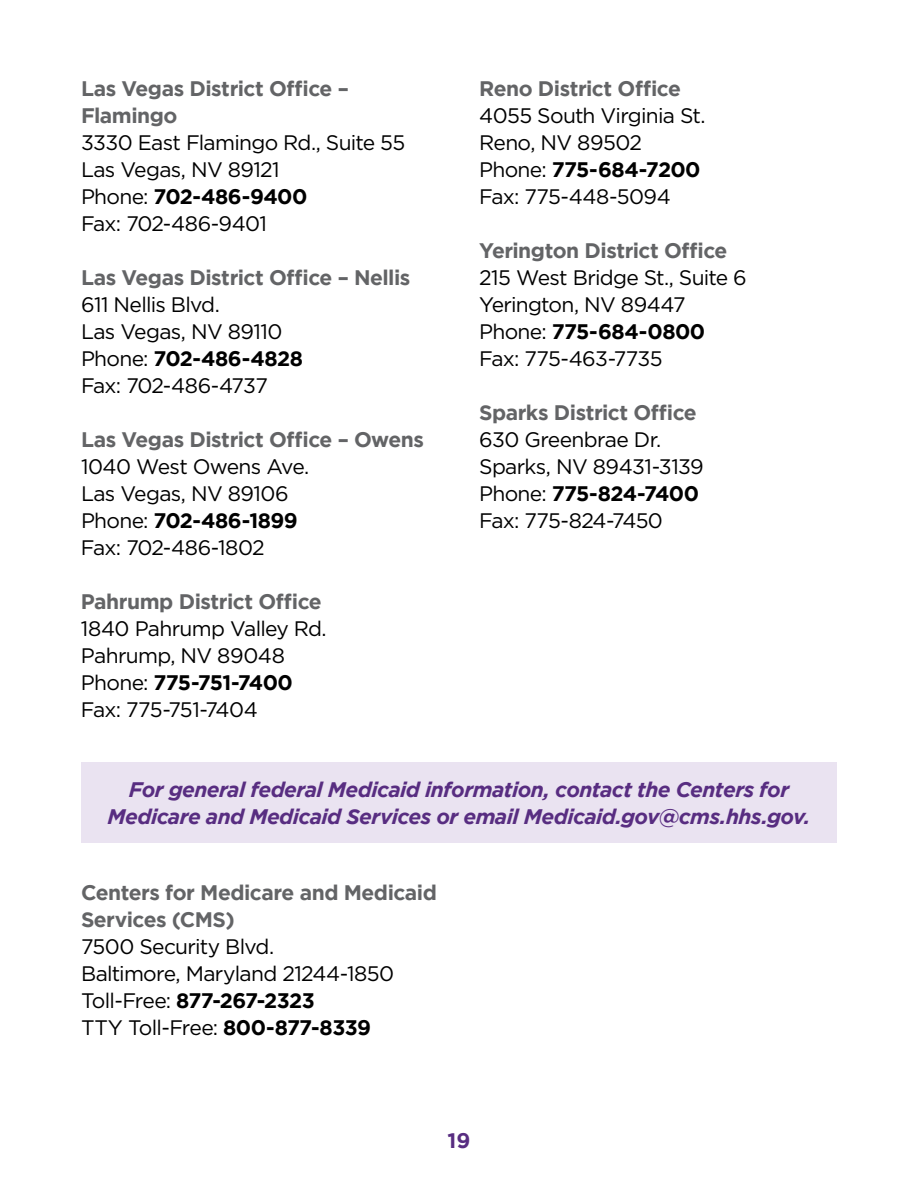
<style>
.page{position:relative;width:918px;height:1188px;background:#fff}
.page>*{position:absolute;margin:0;border:0;box-sizing:border-box;transform-origin:0 0}
.TEXT{font:21px/27px "Gotham";letter-spacing:-.03em;color:#000}
.t1{font:italic 700 21px/27px "Gotham";letter-spacing:-.025em;color:#582d81;text-align:center}
.t2{font:700 21px "Gotham";color:#582d81}
.s1{font-weight:700;color:#636466}
.s2{font-weight:700}
</style>
<div class="page">
<div style="left:81px;top:762px;width:756px;height:81px;background:#eae3f1"></div>
<p class="TEXT" style="left:81px;top:75px;width:326px"><span class="s1">Las Vegas District Office –<br>Flamingo<br></span>3330 East Flamingo Rd., Suite 55<br>Las Vegas, NV 89121<br>Phone: <span class="s2">702-486-9400<br></span>Fax: 702-486-9401</p>
<p class="TEXT" style="left:81px;top:264px;width:331px"><span class="s1">Las Vegas District Office – Nellis<br></span>611 Nellis Blvd.<br>Las Vegas, NV 89110<br>Phone: <span class="s2">702-486-4828<br></span>Fax: 702-486-4737</p>
<p class="TEXT" style="left:81px;top:426px;width:344px"><span class="s1">Las Vegas District Office – Owens<br></span>1040 West Owens Ave.<br>Las Vegas, NV 89106<br>Phone: <span class="s2">702-486-1899<br></span>Fax: 702-486-1802</p>
<p class="TEXT" style="left:81px;top:588px;width:247px"><span class="s1">Pahrump District Office<br></span>1840 Pahrump Valley Rd.<br>Pahrump, NV 89048<br>Phone: <span class="s2">775-751-7400<br></span>Fax: 775-751-7404</p>
<p class="TEXT" style="left:479px;top:75px;width:228px"><span class="s1">Reno District Office<br></span>4055 South Virginia St.<br>Reno, NV 89502<br>Phone: <span class="s2">775-684-7200<br></span>Fax: 775-448-5094</p>
<p class="TEXT" style="left:479px;top:237px;width:269px"><span class="s1">Yerington District Office<br></span>215 West Bridge St., Suite 6<br>Yerington, NV 89447<br>Phone: <span class="s2">775-684-0800<br></span>Fax: 775-463-7735</p>
<p class="TEXT" style="left:479px;top:399px;width:226px"><span class="s1">Sparks District Office<br></span>630 Greenbrae Dr.<br>Sparks, NV 89431-3139<br>Phone: <span class="s2">775-824-7400<br></span>Fax: 775-824-7450</p>
<p class="t1" style="left:107px;top:775px;width:705px">For general federal Medicaid information, contact the Centers for<br>Medicare and Medicaid Services or email Medicaid.gov@cms.hhs.gov.</p>
<p class="TEXT" style="left:81px;top:879px;width:357px"><span class="s1">Centers for Medicare and Medicaid<br>Services (CMS)<br></span>7500 Security Blvd.<br>Baltimore, Maryland 21244-1850<br>Toll-Free: <span class="s2">877-267-2323<br></span>TTY Toll-Free: <span class="s2">800-877-8339</span></p>
<p class="t2" style="left:448px;top:1128px;width:24px">19</p>
</div>
